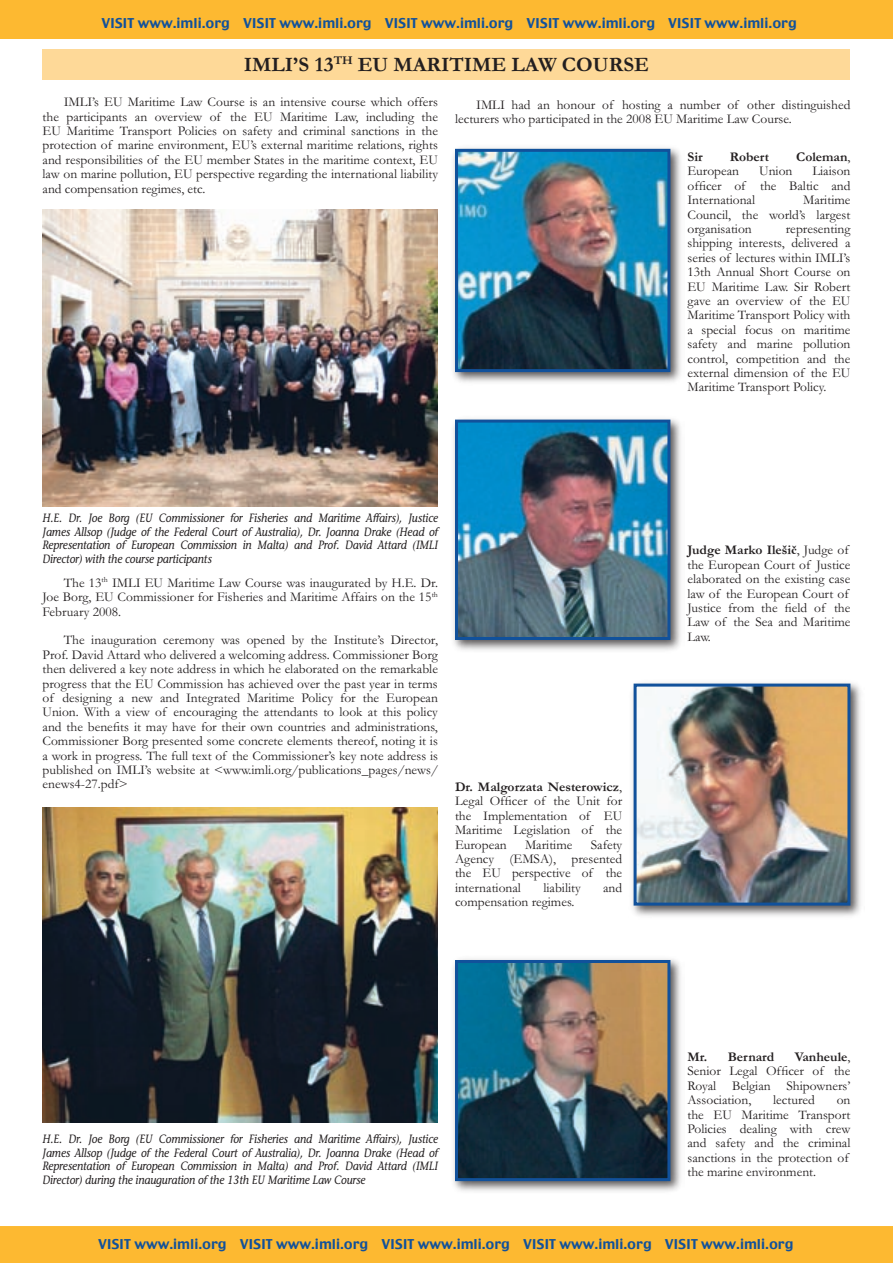
<style>
.page{position:relative;width:893px;height:1263px;background:#fff}
.page>*{position:absolute;margin:0;border:0;box-sizing:border-box;transform-origin:0 0}
.t1{font:700 21px "Garamond";color:#231f20}
.t2{font:13.5px/14.4px "Garamond";color:#231f20;text-align:justify}
.t3{font:13.5px "Charcoal";color:#11519b}
.t4{font:700 13.5px "Garamond";color:#231f20}
.t5{font:italic 12px/13.5px "Storicus";letter-spacing:-.01em;color:#231f20;text-align:justify;scale:.9 1}
.s1{font-weight:400}
.s2{font-weight:700}
.s3{font-family:"Times";font-weight:700;font-size:12px}
</style>
<div class="page">
<div style="left:43px;top:49px;width:807px;height:31px;background:#fed998"></div>
<div style="left:0;top:0;width:893px;height:38px;background:#fdb931"></div>
<div style="left:0;top:1226px;width:893px;height:37px;background:#fdb931"></div>
<img style="left:43px;top:210px;width:395px;height:296px">
<img style="left:43px;top:808px;width:395px;height:314px">
<div style="left:450px;top:144px;width:235px;height:242px;background:#231f20;opacity:.75"></div>
<img style="left:459px;top:153px;width:207px;height:215px">
<div style="left:455px;top:149px;width:215px;height:223px;border:3px solid #11519b"></div>
<div style="left:450px;top:414px;width:235px;height:240px;background:#231f20;opacity:.75"></div>
<img style="left:459px;top:424px;width:207px;height:212px">
<div style="left:455px;top:420px;width:215px;height:220px;border:3px solid #11519b"></div>
<div style="left:628px;top:678px;width:237px;height:242px;background:#231f20;opacity:.75"></div>
<img style="left:638px;top:688px;width:208px;height:213px">
<div style="left:634px;top:684px;width:216px;height:221px;border:3px solid #11519b"></div>
<div style="left:450px;top:955px;width:235px;height:240px;background:#231f20;opacity:.75"></div>
<img style="left:459px;top:964px;width:207px;height:213px">
<div style="left:455px;top:960px;width:215px;height:221px;border:3px solid #11519b"></div>
<p class="t3" style="left:102px;top:15px;width:696px">VISIT www.imli.org VISIT www.imli.org VISIT www.imli.org VISIT www.imli.org VISIT www.imli.org</p>
<h1 class="t1" style="left:244px;top:53px;width:407px">IMLI’S 13<sup>TH</sup> EU MARITIME LAW COURSE</h1>
<p class="t2" style="left:43px;top:95px;width:397px;text-indent:21px">IMLI’s EU Maritime Law Course is an intensive course which offers the participants an overview of the EU Maritime Law, including the EU Maritime Transport Policies on safety and criminal sanctions in the protection of marine environment, EU’s external maritime relations, rights and responsibilities of the EU member States in the maritime context, EU law on marine pollution, EU perspective regarding the international liability and compensation regimes, etc.</p>
<p class="t2" style="left:455px;top:98px;width:397px;text-indent:21px">IMLI had an honour of hosting a number of other distinguished lecturers who participated in the 2008 EU Maritime Law Course.</p>
<p class="t4" style="left:687px;top:150px;width:17px">Sir</p>
<p class="t4" style="left:730px;top:150px;width:41px">Robert</p>
<p class="t4" style="left:796px;top:150px;width:56px">Coleman<span class="s1">,</span></p>
<p class="t2" style="left:687px;top:164px;width:53px">European</p>
<p class="t2" style="left:759px;top:164px;width:35px">Union</p>
<p class="t2" style="left:687px;top:164px;width:164px;text-indent:125px">Liaison officer of the Baltic and International</p>
<p class="t2" style="left:687px;top:193px;width:164px;text-indent:116px">Maritime Council, the world’s largest organisation</p>
<p class="t2" style="left:687px;top:222px;width:165px;text-indent:98px">representing shipping interests, delivered a series of lectures within IMLI’s 13th Annual Short Course on EU Maritime Law. Sir Robert gave an overview of the EU Maritime Transport Policy with a special focus on maritime safety and marine pollution control, competition and the external dimension of the EU Maritime Transport Policy.</p>
<p class="t5" style="left:43px;top:511px;width:441px">H.E. Dr. Joe Borg (EU Commissioner for Fisheries and Maritime Affairs), Justice James Allsop (Judge of the Federal Court of Australia), Dr. Joanna Drake (Head of Representation of European Commission in Malta) and Prof. David Attard (IMLI Director) with the course participants</p>
<p class="t2" style="left:43px;top:576px;width:397px;text-indent:21px">The 13<sup>th</sup> IMLI EU Maritime Law Course was inaugurated by H.E. Dr.<br>Joe Borg, EU Commissioner for Fisheries and Maritime Affairs on the 15<sup>th </sup>February 2008.</p>
<p class="t2" style="left:43px;top:633px;width:397px;text-indent:21px">The inauguration ceremony was opened by the Institute’s Director, Prof. David Attard who delivered a welcoming address. Commissioner Borg then delivered a key note address in which he elaborated on the remarkable progress that the EU Commission has achieved over the past year in terms of designing a new and Integrated Maritime Policy for the European Union. With a view of encouraging the attendants to look at this policy and the benefits it may have for their own countries and administrations, Commissioner Borg presented some concrete elements thereof, noting it is a work in progress. The full text of the Commissioner’s key note address is published on IMLI’s website at &lt;www.imli.org/publications_pages/news/ enews4-27.pdf&gt;</p>
<p class="t2" style="left:455px;top:780px;width:169px"><span class="s2">Dr. Malgorzata Nesterowicz</span>, Legal Officer of the Unit for the Implementation of EU Maritime Legislation of the European</p>
<p class="t2" style="left:455px;top:837px;width:169px;text-indent:136px">Safety Agency (EMSA), presented the EU perspective of the international</p>
<p class="t2" style="left:525px;top:837px;width:49px">Maritime</p>
<p class="t2" style="left:543px;top:881px;width:39px">liability</p>
<p class="t2" style="left:603px;top:881px;width:21px">and</p>
<p class="t2" style="left:455px;top:895px;width:121px">compensation regimes.</p>
<p class="t2" style="left:687px;top:543px;width:165px;text-align:left"><span class="s2">Judge Marko Ileši</span><span class="s3">č</span>, Judge of the European Court of Justice elaborated on the existing case law of the European Court of<br>Justice from the field of the<br>Law of the Sea and Maritime<br>Law.</p>
<p class="t5" style="left:43px;top:1132px;width:441px">H.E. Dr. Joe Borg (EU Commissioner for Fisheries and Maritime Affairs), Justice James Allsop (Judge of the Federal Court of Australia), Dr. Joanna Drake (Head of Representation of European Commission in Malta) and Prof. David Attard (IMLI Director) during the inauguration of the 13th EU Maritime Law Course</p>
<p class="t4" style="left:687px;top:1049px;width:88px">Mr. Bernard</p>
<p class="t2" style="left:687px;top:1050px;width:165px;text-indent:107px"><span class="s2">Vanheule</span>, Senior Legal Officer of the Royal Belgian Shipowners’ Association,</p>
<p class="t2" style="left:773px;top:1093px;width:43px">lectured</p>
<p class="t2" style="left:687px;top:1093px;width:165px;text-align:left;text-indent:149px">on the EU Maritime Transport<br>Policies dealing with crew and safety and the criminal sanctions in the protection of the marine environment.</p>
<p class="t3" style="left:99px;top:1235px;width:696px">VISIT www.imli.org VISIT www.imli.org VISIT www.imli.org VISIT www.imli.org VISIT www.imli.org</p>
</div>
